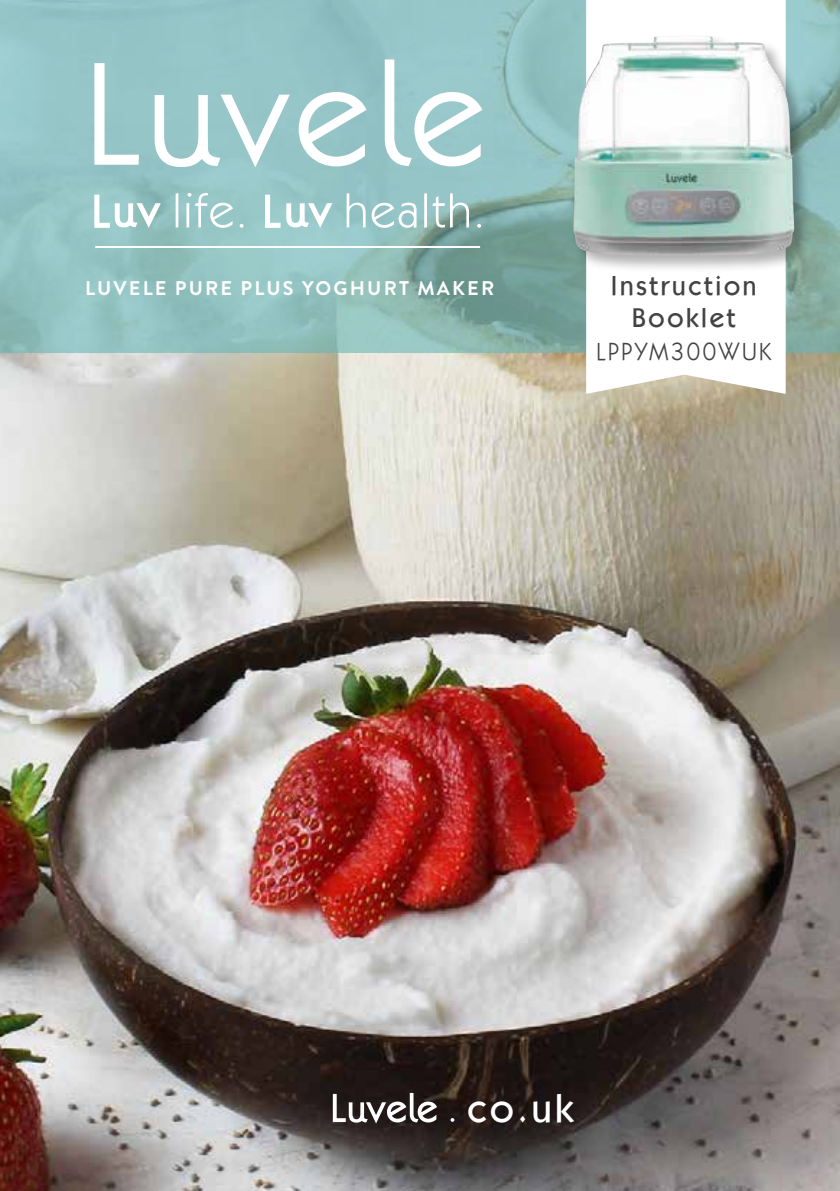
<style>
.page{position:relative;width:840px;height:1191px;background:#fff}
.page>*{position:absolute;margin:0;border:0;box-sizing:border-box;transform-origin:0 0}
.t1{font:500 40px "Kabel IT Cby BT";color:#fff}
.t2{font:500 27.2px/32.4px "Kabel IT Cby BT";letter-spacing:.1em;color:#444344;text-align:center}
.t3{font:25px "Kabel IT Cby BT";letter-spacing:.1em;color:#444344}
.t4{font:700 19.8px "Brandon Grotesque";letter-spacing:.11em;color:#fff}
</style>
<div class="page">
<img style="left:0;top:353px;width:839px;height:838px">
<svg style="left:0;top:0;width:839px;height:353px;background:#8fbdbc"></svg>
<svg style="left:585px;top:0;width:200px;height:394px"></svg>
<svg style="left:94px;top:195px;width:67px;height:33px"></svg>
<svg style="left:175px;top:193px;width:306px;height:35px"></svg>
<svg style="left:298px;top:92px;width:68px;height:74px"></svg>
<svg style="left:94px;top:63px;width:45px;height:102px"></svg>
<svg style="left:384px;top:59px;width:98px;height:107px"></svg>
<svg style="left:154px;top:95px;width:135px;height:72px"></svg>
<hr style="left:95px;top:246px;width:385px;height:2px;background:#fff">
<svg style="left:450px;top:1118px;width:4px;height:3px"></svg>
<svg style="left:332px;top:1093px;width:105px;height:30px"></svg>
<div style="left:570px;top:33px;width:241px;height:240px;background:#000;opacity:.31"></div>
<img style="left:573px;top:36px;width:220px;height:219px">
<p class="t4" style="left:85px;top:274px;width:410px">LUVELE PURE PLUS YOGHURT MAKER</p>
<h2 class="t2" style="left:611px;top:268px;width:147px">Instruction<br>Booklet</h2>
<p class="t3" style="left:596px;top:335px;width:176px">LPPYM300WUK</p>
<h1 class="t1" style="left:467px;top:1083px;width:107px">co.uk</h1>
</div>
